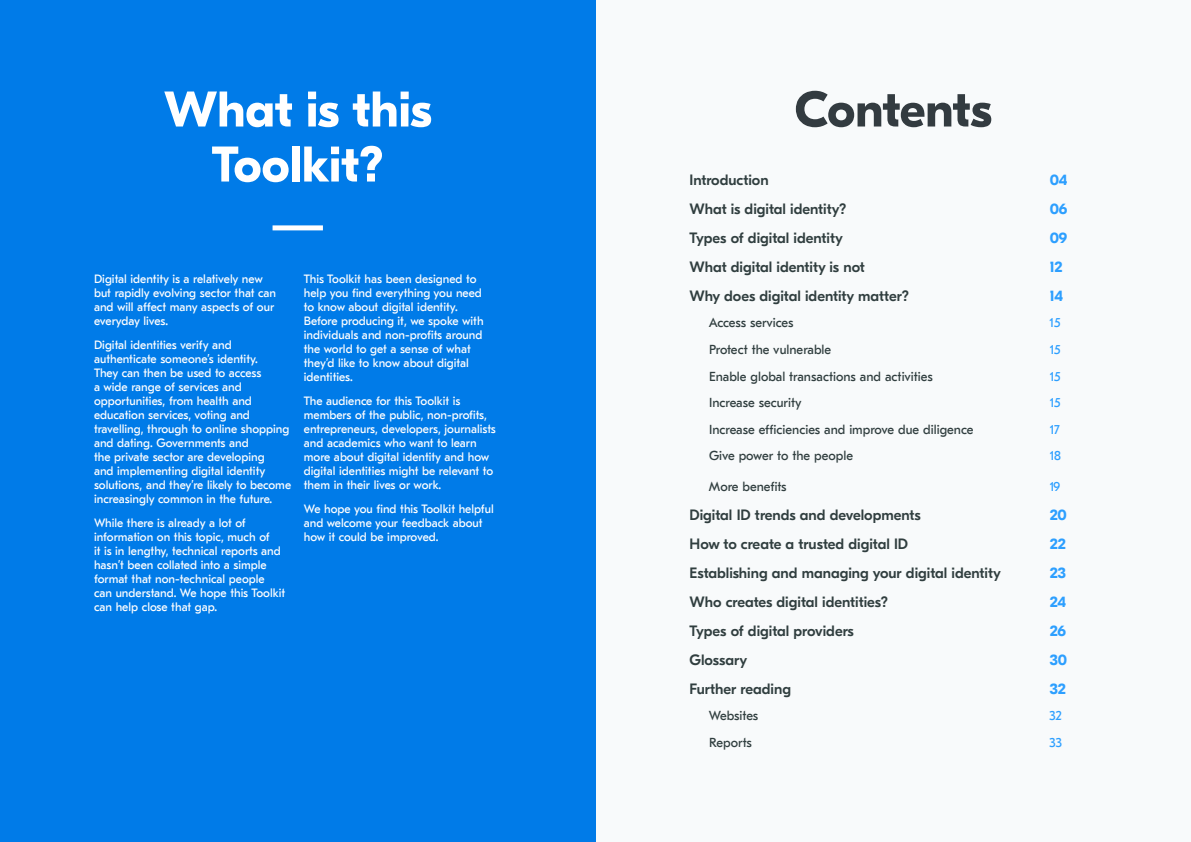
<style>
.page{position:relative;width:1191px;height:842px;background:#fff}
.page>*{position:absolute;margin:0;border:0;box-sizing:border-box;transform-origin:0 0}
.t1{font:700 50px/55px "GT Eesti Display";color:#fff;text-align:center}
.t2{font:700 50px "GT Eesti Display";letter-spacing:-.015em;color:#333b40}
.t3{font:500 15px "GT Eesti Display";color:#303e3f}
.t4{font:700 15px "GT Eesti Display";color:#2d9fff}
.t5{font:13px "GT Eesti Text";color:#303e3f}
.t6{font:13px "GT Eesti Text";color:#2d9fff}
.t7{font:13px "GT Eesti Text";letter-spacing:-.02em;color:#303e3f}
.t8{font:12px/14px "GT Eesti Text";color:#fff}
</style>
<div class="page">
<div style="left:595px;top:0;width:596px;height:842px;background:#f8fafb"></div>
<div style="left:0;top:0;width:595px;height:842px;background:#007be8"></div>
<div style="left:272px;top:225px;width:51px;height:5px;background:#fff"></div>
<h1 class="t1" style="left:164px;top:83px;width:269px">What is this<br>Toolkit?</h1>
<p class="t8" style="left:94px;top:272px;width:184px">Digital identity is a relatively new but rapidly evolving sector that can and will affect many aspects of our everyday lives.</p>
<p class="t8" style="left:94px;top:338px;width:199px">Digital identities verify and authenticate someone’s identity.<br>They can then be used to access<br>a wide range of services and opportunities, from health and education services, voting and travelling, through to online shopping and dating. Governments and<br>the private sector are developing<br>and implementing digital identity solutions, and they’re likely to become increasingly common in the future.</p>
<p class="t8" style="left:94px;top:516px;width:193px">While there is already a lot of information on this topic, much of<br>it is in lengthy, technical reports and hasn’t been collated into a simple format that non-technical people can understand. We hope this Toolkit can help close that gap.</p>
<p class="t8" style="left:304px;top:272px;width:181px">This Toolkit has been designed to help you find everything you need to know about digital identity.<br>Before producing it, we spoke with individuals and non-profits around the world to get a sense of what they’d like to know about digital identities.</p>
<p class="t8" style="left:304px;top:394px;width:193px">The audience for this Toolkit is members of the public, non-profits, entrepreneurs, developers, journalists and academics who want to learn more about digital identity and how digital identities might be relevant to them in their lives or work.</p>
<p class="t8" style="left:304px;top:503px;width:191px">We hope you find this Toolkit helpful and welcome your feedback about how it could be improved.</p>
<h1 class="t2" style="left:795px;top:82px;width:198px">Contents</h1>
<p class="t3" style="left:689px;top:172px;width:81px">Introduction</p>
<p class="t4" style="left:1049px;top:171px;width:20px">04</p>
<p class="t3" style="left:689px;top:201px;width:158px">What is digital identity?</p>
<p class="t4" style="left:1049px;top:200px;width:19px">06</p>
<p class="t3" style="left:689px;top:230px;width:155px">Types of digital identity</p>
<p class="t4" style="left:1049px;top:229px;width:19px">09</p>
<p class="t3" style="left:689px;top:259px;width:177px">What digital identity is not</p>
<p class="t4" style="left:1049px;top:258px;width:14px">12</p>
<p class="t3" style="left:689px;top:288px;width:221px">Why does digital identity matter?</p>
<p class="t4" style="left:1049px;top:287px;width:15px">14</p>
<p class="t5" style="left:709px;top:316px;width:86px">Access services</p>
<p class="t6" style="left:1049px;top:316px;width:12px">15</p>
<p class="t5" style="left:709px;top:342px;width:124px">Protect the vulnerable</p>
<p class="t6" style="left:1049px;top:342px;width:12px">15</p>
<p class="t5" style="left:709px;top:369px;width:225px">Enable global transactions and activities</p>
<p class="t6" style="left:1049px;top:369px;width:12px">15</p>
<p class="t5" style="left:709px;top:396px;width:94px">Increase security</p>
<p class="t6" style="left:1049px;top:396px;width:12px">15</p>
<p class="t5" style="left:709px;top:422px;width:266px">Increase efficiencies and improve due diligence</p>
<p class="t6" style="left:1049px;top:422px;width:12px">17</p>
<p class="t5" style="left:709px;top:449px;width:146px">Give power to the people</p>
<p class="t6" style="left:1049px;top:449px;width:13px">18</p>
<p class="t5" style="left:709px;top:479px;width:79px">More benefits</p>
<p class="t6" style="left:1049px;top:479px;width:12px">19</p>
<p class="t3" style="left:689px;top:506px;width:233px">Digital ID trends and developments</p>
<p class="t4" style="left:1049px;top:506px;width:19px">20</p>
<p class="t3" style="left:689px;top:535px;width:220px">How to create a trusted digital ID</p>
<p class="t4" style="left:1049px;top:535px;width:18px">22</p>
<p class="t3" style="left:689px;top:564px;width:313px">Establishing and managing your digital identity</p>
<p class="t4" style="left:1049px;top:564px;width:18px">23</p>
<p class="t3" style="left:689px;top:593px;width:200px">Who creates digital identities?</p>
<p class="t4" style="left:1049px;top:593px;width:18px">24</p>
<p class="t3" style="left:689px;top:622px;width:166px">Types of digital providers</p>
<p class="t4" style="left:1049px;top:622px;width:18px">26</p>
<p class="t3" style="left:689px;top:651px;width:59px">Glossary</p>
<p class="t4" style="left:1049px;top:651px;width:19px">30</p>
<p class="t3" style="left:689px;top:680px;width:103px">Further reading</p>
<p class="t4" style="left:1049px;top:680px;width:18px">32</p>
<p class="t7" style="left:709px;top:709px;width:51px">Websites</p>
<p class="t6" style="left:1049px;top:709px;width:14px">32</p>
<p class="t5" style="left:709px;top:735px;width:44px">Reports</p>
<p class="t6" style="left:1049px;top:735px;width:14px">33</p>
</div>
